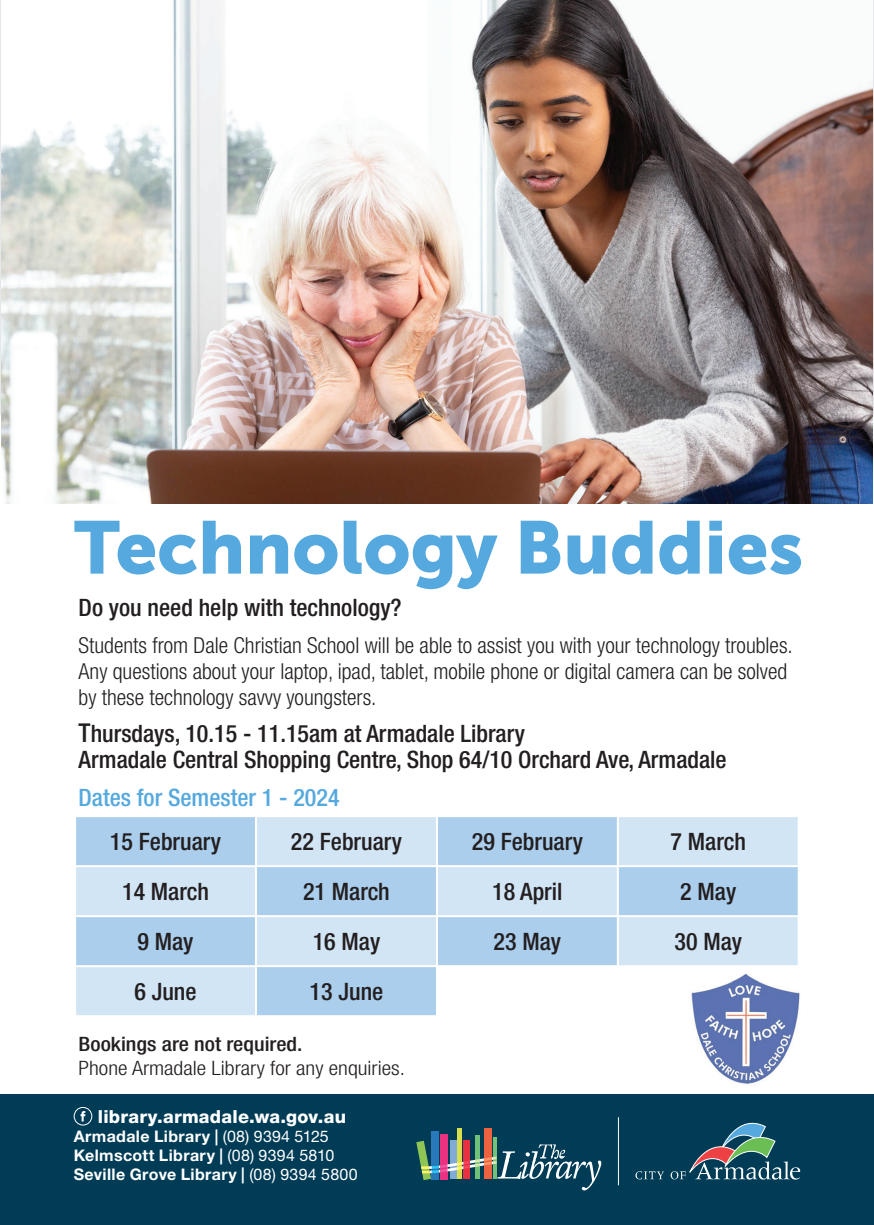
<style>
.page{position:relative;width:874px;height:1225px;background:#fff}
.page>*{position:absolute;margin:0;border:0;box-sizing:border-box;transform-origin:0 0}
.t1{font:74px "Museo Sans 900";color:#55a9de}
.t2{font:500 condensed 24px/26px "Helvetica Neue LT Std";color:#231f20}
.t3{font:500 condensed 24px "Helvetica Neue LT Std";color:#55a9de}
.t4{font:300 condensed 22px/26px "Helvetica Neue LT Std";color:#231f20}
.t5{font:300 condensed 19.8px "Helvetica Neue LT Std";color:#231f20;scale:1.11 1}
.t6{font:500 condensed 19.8px "Helvetica Neue LT Std";color:#231f20;scale:1.11 1}
.t7{font:800 18px "Helvetica Neue LT Std";letter-spacing:.015em;color:#fff}
.t8{font:700 16px/19px "Helvetica Neue LT Std";letter-spacing:.025em;color:#fff}
.s1{font-size:26px}
.s2{font-weight:400}
</style>
<div class="page">
<div style="left:0;top:1094px;width:873px;height:131px;background:#003c56"></div>
<svg style="left:635px;top:1171px;width:28px;height:8px"></svg>
<svg style="left:670px;top:1123px;width:129px;height:56px"></svg>
<div style="left:457px;top:1127px;width:5px;height:51px;background:#d9df4c"></div>
<div style="left:431px;top:1131px;width:7px;height:49px;background:#2779ba"></div>
<div style="left:440px;top:1134px;width:7px;height:46px;background:#ea3380"></div>
<div style="left:483px;top:1127px;width:8px;height:51px;background:#ed6240"></div>
<svg style="left:475px;top:1135px;width:4px;height:5px"></svg>
<hr style="left:493px;top:1136px;width:3px;height:42px;background:#72c178">
<svg style="left:416px;top:1140px;width:185px;height:50px"></svg>
<hr style="left:617px;top:1117px;width:1px;height:68px;background:#fff">
<div style="left:74px;top:1107px;width:18px;height:18px;border:1px solid #fff;border-radius:50%"></div>
<svg style="left:80px;top:1111px;width:5px;height:10px"></svg>
<svg style="left:76px;top:817px;width:721px;height:198px;background:#c2dcf1"></svg>
<div style="left:617px;top:966px;width:181px;height:50px;background:#fff"></div>
<hr style="left:255px;top:817px;width:2px;height:48px;background:#fff">
<hr style="left:436px;top:817px;width:2px;height:48px;background:#fff">
<hr style="left:616px;top:817px;width:2px;height:48px;background:#fff">
<hr style="left:74px;top:865px;width:182px;height:2px;background:#fff">
<hr style="left:256px;top:865px;width:181px;height:2px;background:#fff">
<hr style="left:255px;top:867px;width:2px;height:48px;background:#fff">
<hr style="left:437px;top:865px;width:180px;height:2px;background:#fff">
<hr style="left:436px;top:867px;width:2px;height:48px;background:#fff">
<hr style="left:617px;top:865px;width:182px;height:2px;background:#fff">
<hr style="left:616px;top:867px;width:2px;height:48px;background:#fff">
<hr style="left:74px;top:915px;width:182px;height:2px;background:#fff">
<hr style="left:256px;top:915px;width:181px;height:2px;background:#fff">
<hr style="left:255px;top:917px;width:2px;height:48px;background:#fff">
<hr style="left:437px;top:915px;width:180px;height:2px;background:#fff">
<hr style="left:436px;top:917px;width:2px;height:48px;background:#fff">
<hr style="left:617px;top:915px;width:182px;height:2px;background:#fff">
<hr style="left:616px;top:917px;width:2px;height:48px;background:#fff">
<hr style="left:74px;top:965px;width:182px;height:2px;background:#fff">
<hr style="left:256px;top:965px;width:181px;height:2px;background:#fff">
<hr style="left:255px;top:967px;width:2px;height:48px;background:#fff">
<hr style="left:437px;top:965px;width:180px;height:2px;background:#fff">
<hr style="left:436px;top:967px;width:2px;height:48px;background:#fff">
<hr style="left:617px;top:965px;width:182px;height:2px;background:#fff">
<hr style="left:616px;top:967px;width:2px;height:48px;background:#fff">
<img style="left:1px;top:1px;width:871px;height:502px">
<img style="left:691px;top:974px;width:108px;height:111px">
<h1 class="t1" style="left:74px;top:506px;width:730px">Technology Buddies</h1>
<p class="t2" style="left:79px;top:594px;width:324px">Do you need help with technology?</p>
<p class="t4" style="left:79px;top:632px;width:715px">Students from Dale Christian School will be able to assist you with your technology troubles.<br>Any questions about your laptop, ipad, tablet, mobile phone or digital camera can be solved by these technology savvy youngsters.</p>
<p class="t2" style="left:79px;top:720px;width:649px"><span class="s1">T</span>hursdays, 10.15 - 11.15am at Armadale Library<br>Armadale Central Shopping Centre, Shop 64/10 Orchard Ave, Armadale</p>
<p class="t3" style="left:79px;top:783px;width:262px">Dates for Semester 1 - 2024</p>
<p class="t2" style="left:110px;top:828px;width:112px">15 February</p>
<p class="t2" style="left:291px;top:828px;width:112px">22 February</p>
<p class="t2" style="left:471px;top:828px;width:112px">29 February</p>
<p class="t2" style="left:670px;top:828px;width:77px">7 March</p>
<p class="t2" style="left:122px;top:878px;width:88px">14 March</p>
<p class="t2" style="left:303px;top:878px;width:88px">21 March</p>
<p class="t2" style="left:492px;top:878px;width:72px">18 April</p>
<p class="t2" style="left:680px;top:878px;width:57px">2 May</p>
<p class="t2" style="left:137px;top:928px;width:57px">9 May</p>
<p class="t2" style="left:312px;top:928px;width:69px">16 May</p>
<p class="t2" style="left:493px;top:928px;width:69px">23 May</p>
<p class="t2" style="left:674px;top:928px;width:69px">30 May</p>
<p class="t2" style="left:134px;top:978px;width:64px">6 June</p>
<p class="t2" style="left:309px;top:978px;width:75px">13 June</p>
<p class="t6" style="left:79px;top:1032px;width:203px">Bookings are not required.</p>
<p class="t5" style="left:79px;top:1056px;width:295px">Phone Armadale Library for any enquiries.</p>
<p class="t7" style="left:98px;top:1105px;width:249px">library.armadale.wa.gov.au</p>
<p class="t8" style="left:74px;top:1126px;width:285px">Armadale Library | <span class="s2">(08) 9394 5125<br></span>Kelmscott Library | <span class="s2">(08) 9394 5810<br></span>Seville Grove Library | <span class="s2">(08) 9394 5800</span></p>
</div>
